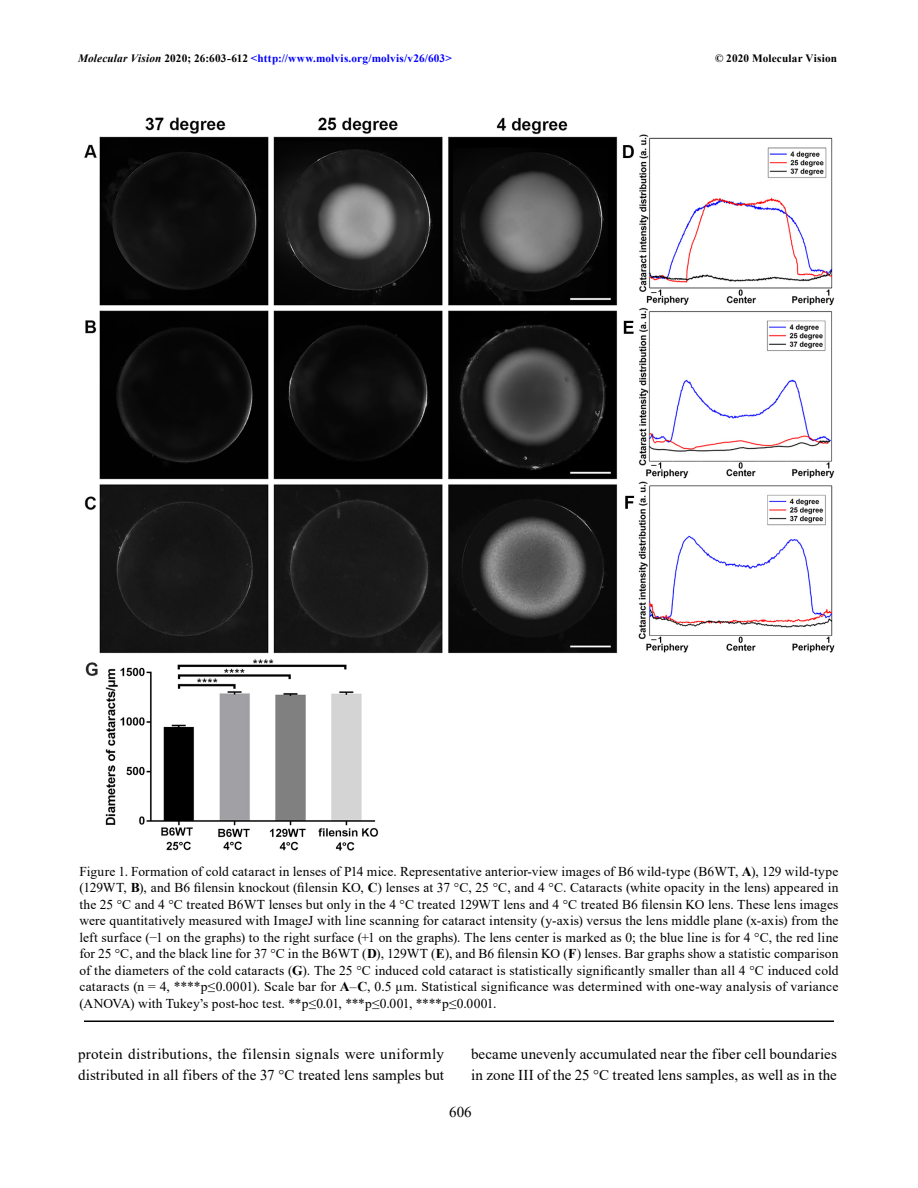
<style>
.page{position:relative;width:918px;height:1188px;background:#fff}
.page>*{position:absolute;margin:0;border:0;box-sizing:border-box;transform-origin:0 0}
.Para_Ind{font:15px/20.9px "Times New Roman";letter-spacing:.01em;color:#000}
.Folio{font:15px "Times New Roman";color:#000}
.Fig_Caption{font:13.5px/16.5px "Times New Roman";letter-spacing:.01em;color:#000;text-align:justify}
.Header_Align_Left{font:700 11.25px "Times New Roman";letter-spacing:.015em;color:#00f}
.Header_Align_Right{font:700 11.25px "Times New Roman";letter-spacing:.015em;color:#000}
.s1{font-style:italic;color:#000}
.s2{color:#000}
.s3{font-weight:700}
</style>
<div class="page">
<img style="left:84px;top:117px;width:751px;height:734px">
<hr style="left:84px;top:1021px;width:750px;height:1px;background:#000">
<p class="Header_Align_Left" style="left:78px;top:50px;width:375px"><span class="s1">Molecular Vision</span> <span class="s2">2020; 26:603-612</span> &lt;http://www.molvis.org/molvis/v26/603&gt;</p>
<p class="Header_Align_Right" style="left:715px;top:50px;width:123px">© 2020 Molecular Vision</p>
<p class="Fig_Caption" style="left:79px;top:863px;width:761px">Figure 1. Formation of cold cataract in lenses of P14 mice. Representative anterior-view images of B6 wild-type (B6WT, <span class="s3">A</span>), 129 wild-type (129WT, <span class="s3">B</span>), and B6 filensin knockout (filensin KO, <span class="s3">C</span>) lenses at 37 °C, 25 °C, and 4 °C. Cataracts (white opacity in the lens) appeared in the 25 °C and 4 °C treated B6WT lenses but only in the 4 °C treated 129WT lens and 4 °C treated B6 filensin KO lens. These lens images were quantitatively measured with ImageJ with line scanning for cataract intensity (y-axis) versus the lens middle plane (x-axis) from the left surface (−1 on the graphs) to the right surface (+1 on the graphs). The lens center is marked as 0; the blue line is for 4 °C, the red line for 25 °C, and the black line for 37 °C in the B6WT (<span class="s3">D</span>), 129WT (<span class="s3">E</span>), and B6 filensin KO (<span class="s3">F</span>) lenses. Bar graphs show a statistic comparison of the diameters of the cold cataracts (<span class="s3">G</span>). The 25 °C induced cold cataract is statistically significantly smaller than all 4 °C induced cold cataracts (n = 4, ****p≤0.0001). Scale bar for <span class="s3">A</span>–<span class="s3">C</span>, 0.5 μm. Statistical significance was determined with one-way analysis of variance (ANOVA) with Tukey’s post-hoc test. **p≤0.01, ***p≤0.001, ****p≤0.0001.</p>
<p class="Para_Ind" style="left:78px;top:1043px;width:368px">protein distributions, the filensin signals were uniformly distributed in all fibers of the 37 °C treated lens samples but</p>
<p class="Para_Ind" style="left:471px;top:1043px;width:367px">became unevenly accumulated near the fiber cell boundaries in zone III of the 25 °C treated lens samples, as well as in the</p>
<p class="Folio" style="left:449px;top:1102px;width:24px">606</p>
</div>
